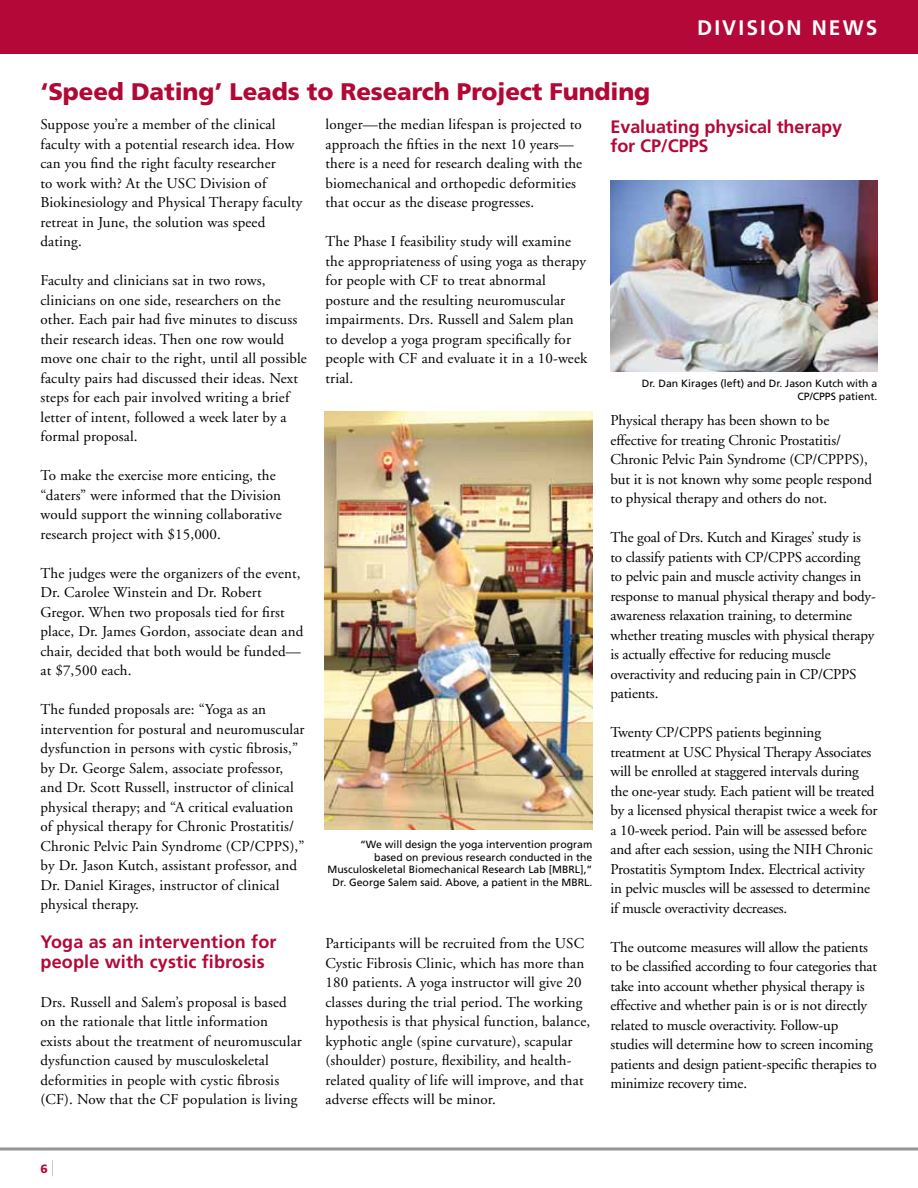
<style>
.page{position:relative;width:918px;height:1188px;background:#fff}
.page>*{position:absolute;margin:0;border:0;box-sizing:border-box;transform-origin:0 0}
.t1{font:900 24px "Frutiger";letter-spacing:-.005em;color:#b10836}
.t2{font:700 21px "Frutiger";letter-spacing:.1em;color:#fff}
.t3{font:700 18px/19.5px "Frutiger";letter-spacing:.01em;color:#b30838}
.t4{font:15px/19.5px "Adobe Garamond";letter-spacing:.01em;color:#000}
.t5{font:15px/19.5px "Adobe Garamond";letter-spacing:-.01em;color:#000}
.t6{font:900 12px "Frutiger";color:#b10836}
.t7{font:10.5px/12.6px "Frutiger";color:#000;text-align:right}
.s1{font-weight:300;font-size:21px;color:#939598}
</style>
<div class="page">
<div style="left:0;top:0;width:918px;height:54px;background:#b30838"></div>
<hr style="left:0;top:1148px;width:918px;height:2px;background:#939598">
<img style="left:324px;top:411px;width:268px;height:419px">
<img style="left:610px;top:181px;width:268px;height:190px">
<h1 class="t1" style="left:40px;top:77px;width:611px">‘Speed Dating’ Leads to Research Project Funding</h1>
<h2 class="t2" style="left:697px;top:16px;width:182px">DIVISION NEWS</h2>
<p class="t4" style="left:40px;top:115px;width:264px">Suppose you’re a member of the clinical faculty with a potential research idea. How can you find the right faculty researcher<br>to work with? At the USC Division of Biokinesiology and Physical Therapy faculty retreat in June, the solution was speed dating.</p>
<p class="t4" style="left:40px;top:271px;width:268px">Faculty and clinicians sat in two rows, clinicians on one side, researchers on the other. Each pair had five minutes to discuss their research ideas. Then one row would move one chair to the right, until all possible faculty pairs had discussed their ideas. Next steps for each pair involved writing a brief letter of intent, followed a week later by a formal proposal.</p>
<p class="t4" style="left:40px;top:466px;width:243px">To make the exercise more enticing, the “daters” were informed that the Division would support the winning collaborative research project with $15,000.</p>
<p class="t4" style="left:40px;top:564px;width:264px">The judges were the organizers of the event, Dr. Carolee Winstein and Dr. Robert Gregor. When two proposals tied for first place, Dr. James Gordon, associate dean and chair, decided that both would be funded— at $7,500 each.</p>
<p class="t4" style="left:40px;top:700px;width:266px">The funded proposals are: “Yoga as an intervention for postural and neuromuscular dysfunction in persons with cystic fibrosis,” by Dr. George Salem, associate professor, and Dr. Scott Russell, instructor of clinical physical therapy; and “A critical evaluation of physical therapy for Chronic Prostatitis/ Chronic Pelvic Pain Syndrome (CP/CPPS),” by Dr. Jason Kutch, assistant professor, and Dr. Daniel Kirages, instructor of clinical physical therapy.</p>
<p class="t3" style="left:40px;top:932px;width:238px">Yoga as an intervention for people with cystic fibrosis</p>
<p class="t4" style="left:40px;top:993px;width:263px">Drs. Russell and Salem’s proposal is based on the rationale that little information exists about the treatment of neuromuscular dysfunction caused by musculoskeletal deformities in people with cystic fibrosis (CF). Now that the CF population is living</p>
<p class="t4" style="left:326px;top:115px;width:258px">longer—the median lifespan is projected to approach the fifties in the next 10 years— there is a need for research dealing with the biomechanical and orthopedic deformities that occur as the disease progresses.</p>
<p class="t4" style="left:326px;top:232px;width:263px">The Phase I feasibility study will examine the appropriateness of using yoga as therapy for people with CF to treat abnormal posture and the resulting neuromuscular impairments. Drs. Russell and Salem plan to develop a yoga program specifically for people with CF and evaluate it in a 10-week trial.</p>
<p class="t7" style="left:328px;top:838px;width:266px">“We will design the yoga intervention program<br>based on previous research conducted in the Musculoskeletal Biomechanical Research Lab [MBRL],” Dr. George Salem said. Above, a patient in the MBRL.</p>
<p class="t4" style="left:326px;top:934px;width:266px">Participants will be recruited from the USC Cystic Fibrosis Clinic, which has more than 180 patients. A yoga instructor will give 20 classes during the trial period. The working hypothesis is that physical function, balance, kyphotic angle (spine curvature), scapular (shoulder) posture, flexibility, and health&shy;related quality of life will improve, and that adverse effects will be minor.</p>
<p class="t3" style="left:610px;top:116px;width:233px">Evaluating physical therapy for CP/CPPS</p>
<p class="t7" style="left:642px;top:377px;width:237px">Dr. Dan Kirages (left) and Dr. Jason Kutch with a<br>CP/CPPS patient.</p>
<p class="t4" style="left:610px;top:411px;width:263px">Physical therapy has been shown to be effective for treating Chronic Prostatitis/ Chronic Pelvic Pain Syndrome (CP/CPPPS), but it is not known why some people respond to physical therapy and others do not.</p>
<p class="t5" style="left:610px;top:528px;width:267px">The goal of Drs. Kutch and Kirages’ study is to classify patients with CP/CPPS according to pelvic pain and muscle activity changes in response to manual physical therapy and body&shy;awareness relaxation training, to determine whether treating muscles with physical therapy is actually effective for reducing muscle overactivity and reducing pain in CP/CPPS patients.</p>
<p class="t5" style="left:610px;top:723px;width:268px">Twenty CP/CPPS patients beginning treatment at USC Physical Therapy Associates will be enrolled at staggered intervals during the one-year study. Each patient will be treated by a licensed physical therapist twice a week for a 10-week period. Pain will be assessed before and after each session, using the NIH Chronic Prostatitis Symptom Index. Electrical activity in pelvic muscles will be assessed to determine if muscle overactivity decreases.</p>
<p class="t5" style="left:610px;top:937px;width:268px">The outcome measures will allow the patients to be classified according to four categories that take into account whether physical therapy is effective and whether pain is or is not directly related to muscle overactivity. Follow-up studies will determine how to screen incoming patients and design patient-specific therapies to minimize recovery time.</p>
<p class="t6" style="left:40px;top:1161px;width:15px">6 <span class="s1">|</span></p>
</div>
